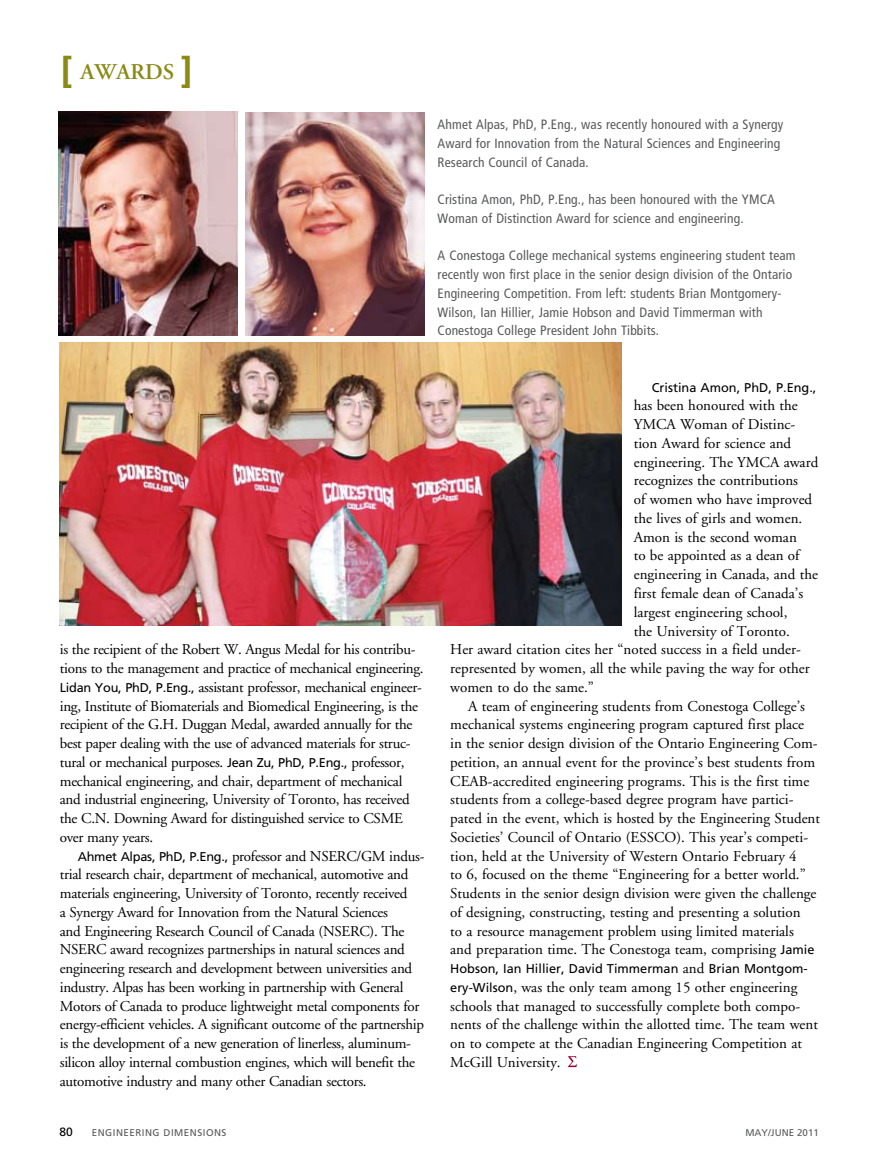
<style>
.page{position:relative;width:878px;height:1175px;background:#fff}
.page>*{position:absolute;margin:0;border:0;box-sizing:border-box;transform-origin:0 0}
.t1{font:600 22.5px "Adobe Garamond";color:#8a8a17}
.t2{font:15px/18.8px "Adobe Garamond";color:#000}
.t3{font:15px/18.8px "Adobe Garamond";letter-spacing:-.02em;color:#000}
.t4{font:condensed 13.5px/18.8px "Frutiger";letter-spacing:.01em;color:#58595b}
.t5{font:12.75px "Frutiger";color:#000}
.t6{font:12px "Frutiger";color:#000}
.t7{font:9.75px "Frutiger";color:#58595b}
.s1{font-family:"Frutiger";font-weight:700;font-size:36px}
.s2{font-family:"Frutiger";font-size:12.75px}
.s3{font-family:"Adobe Garamond";font-size:15px}
</style>
<div class="page">
<img style="left:58px;top:111px;width:180px;height:225px">
<img style="left:245px;top:112px;width:180px;height:223px">
<svg style="left:567px;top:1056px;width:10px;height:11px"></svg>
<img style="left:60px;top:343px;width:561px;height:282px">
<h1 class="t1" style="left:61px;top:60px;width:133px"><span class="s1">[</span> AWARDS <span class="s1">]</span></h1>
<p class="t4" style="left:437px;top:115px;width:347px">Ahmet Alpas, PhD, P.Eng., was recently honoured with a Synergy<br>Award for Innovation from the Natural Sciences and Engineering<br>Research Council of Canada.</p>
<p class="t4" style="left:437px;top:190px;width:339px">Cristina Amon, PhD, P.Eng., has been honoured with the YMCA<br>Woman of Distinction Award for science and engineering.</p>
<p class="t4" style="left:437px;top:246px;width:359px">A Conestoga College mechanical systems engineering student team recently won first place in the senior design division of the Ontario Engineering Competition. From left: students Brian Montgomery-Wilson, Ian Hillier, Jamie Hobson and David Timmerman with Conestoga College President John Tibbits.</p>
<p class="t3" style="left:60px;top:640px;width:365px">is the recipient of the Robert W. Angus Medal for his contribu&shy;tions to the management and practice of mechanical engineering.<br><span class="s2">Lidan You, PhD, P.E ng.,</span> assistant professor, mechanical engineer&shy;ing, Institute of Biomaterials and Biomedical Engineering, is the recipient of the G.H. Duggan Medal, awarded annually for the best paper dealing with the use of advanced materials for struc&shy;tural or mechanical purposes. <span class="s2">Jean Zu, PhD, P.E ng.,</span> professor, mechanical engineering, and chair, department of mechanical and industrial engineering, University of Toronto, has received the C.N. Downing Award for distinguished service to CSME over many years.</p>
<p class="t3" style="left:60px;top:847px;width:366px;text-indent:18px"><span class="s2">Ahmet Alpas, PhD, P.E ng.,</span> professor and NSERC/GM indus&shy;trial research chair, department of mechanical, automotive and materials engineering, University of Toronto, recently received<br>a Synergy Award for Innovation from the Natural Sciences<br>and Engineering Research Council of Canada (NSERC). The NSERC award recognizes partnerships in natural sciences and engineering research and development between universities and industry. Alpas has been working in partnership with General Motors of Canada to produce lightweight metal components for energy-efficient vehicles. A significant outcome of the partnership is the development of a new generation of linerless, aluminum&shy;silicon alloy internal combustion engines, which will benefit the automotive industry and many other Canadian sectors.</p>
<p class="t5" style="left:651px;top:380px;width:166px">Cristina Amon, PhD, P.E ng.,</p>
<p class="t2" style="left:633px;top:397px;width:165px">has been honoured with the</p>
<p class="t2" style="left:633px;top:415px;width:163px">YMCA Woman of Distinc-</p>
<p class="t2" style="left:633px;top:434px;width:159px">tion Award for science and</p>
<p class="t2" style="left:633px;top:453px;width:186px">engineering. The YMCA award</p>
<p class="t2" style="left:633px;top:472px;width:166px">recognizes the contributions</p>
<p class="t2" style="left:633px;top:490px;width:180px">of women who have improved</p>
<p class="t2" style="left:633px;top:509px;width:170px">the lives of girls and women.</p>
<p class="t2" style="left:633px;top:528px;width:165px">Amon is the second woman</p>
<p class="t2" style="left:633px;top:547px;width:167px">to be appointed as a dean of</p>
<p class="t2" style="left:633px;top:565px;width:186px">engineering in Canada, and the</p>
<p class="t2" style="left:633px;top:584px;width:171px">first female dean of Canada’s</p>
<p class="t2" style="left:633px;top:603px;width:155px">largest engineering school,</p>
<p class="t2" style="left:633px;top:622px;width:157px">the University of Toronto.</p>
<p class="t2" style="left:450px;top:640px;width:352px">Her award citation cites her “noted success in a field under-</p>
<p class="t2" style="left:450px;top:659px;width:361px">represented by women, all the while paving the way for other</p>
<p class="t2" style="left:450px;top:678px;width:145px">women to do the same.”</p>
<p class="t2" style="left:468px;top:697px;width:338px">A team of engineering students from Conestoga College’s</p>
<p class="t2" style="left:450px;top:715px;width:355px">mechanical systems engineering program captured first place</p>
<p class="t2" style="left:450px;top:734px;width:369px">in the senior design division of the Ontario Engineering Com-</p>
<p class="t2" style="left:450px;top:753px;width:366px">petition, an annual event for the province’s best students from</p>
<p class="t2" style="left:450px;top:772px;width:360px">CEAB-accredited engineering programs. This is the first time</p>
<p class="t2" style="left:450px;top:790px;width:345px">students from a college-based degree program have partici-</p>
<p class="t2" style="left:450px;top:809px;width:371px">pated in the event, which is hosted by the Engineering Student</p>
<p class="t2" style="left:450px;top:828px;width:359px">Societies’ Council of Ontario (ESSCO). This year’s competi-</p>
<p class="t2" style="left:450px;top:847px;width:348px">tion, held at the University of Western Ontario February 4</p>
<p class="t2" style="left:450px;top:865px;width:357px">to 6, focused on the theme “Engineering for a better world.”</p>
<p class="t2" style="left:450px;top:884px;width:368px">Students in the senior design division were given the challenge</p>
<p class="t2" style="left:450px;top:903px;width:352px">of designing, constructing, testing and presenting a solution</p>
<p class="t2" style="left:450px;top:922px;width:345px">to a resource management problem using limited materials</p>
<p class="t2" style="left:450px;top:940px;width:366px">and preparation time. The Conestoga team, comprising <span class="s2">Jamie</span></p>
<p class="t5" style="left:450px;top:961px;width:359px">Hobson, Ian H illier, David Timmerman <span class="s3">and</span> Brian Montgom-</p>
<p class="t2" style="left:450px;top:978px;width:369px"><span class="s2">ery-Wilson</span>, was the only team among 15 other engineering schools that managed to successfully complete both compo&shy;nents of the challenge within the allotted time. The team went on to compete at the Canadian Engineering Competition at McGill University.</p>
<p class="t6" style="left:59px;top:1124px;width:15px">80</p>
<p class="t7" style="left:92px;top:1126px;width:7px">ENGINEERING</p>
<p class="t7" style="left:163px;top:1126px;width:27px">DIMENSI</p>
<p class="t7" style="left:206px;top:1126px;width:14px">ONS</p>
<p class="t7" style="left:745px;top:1126px;width:75px">May/June 2011</p>
</div>
